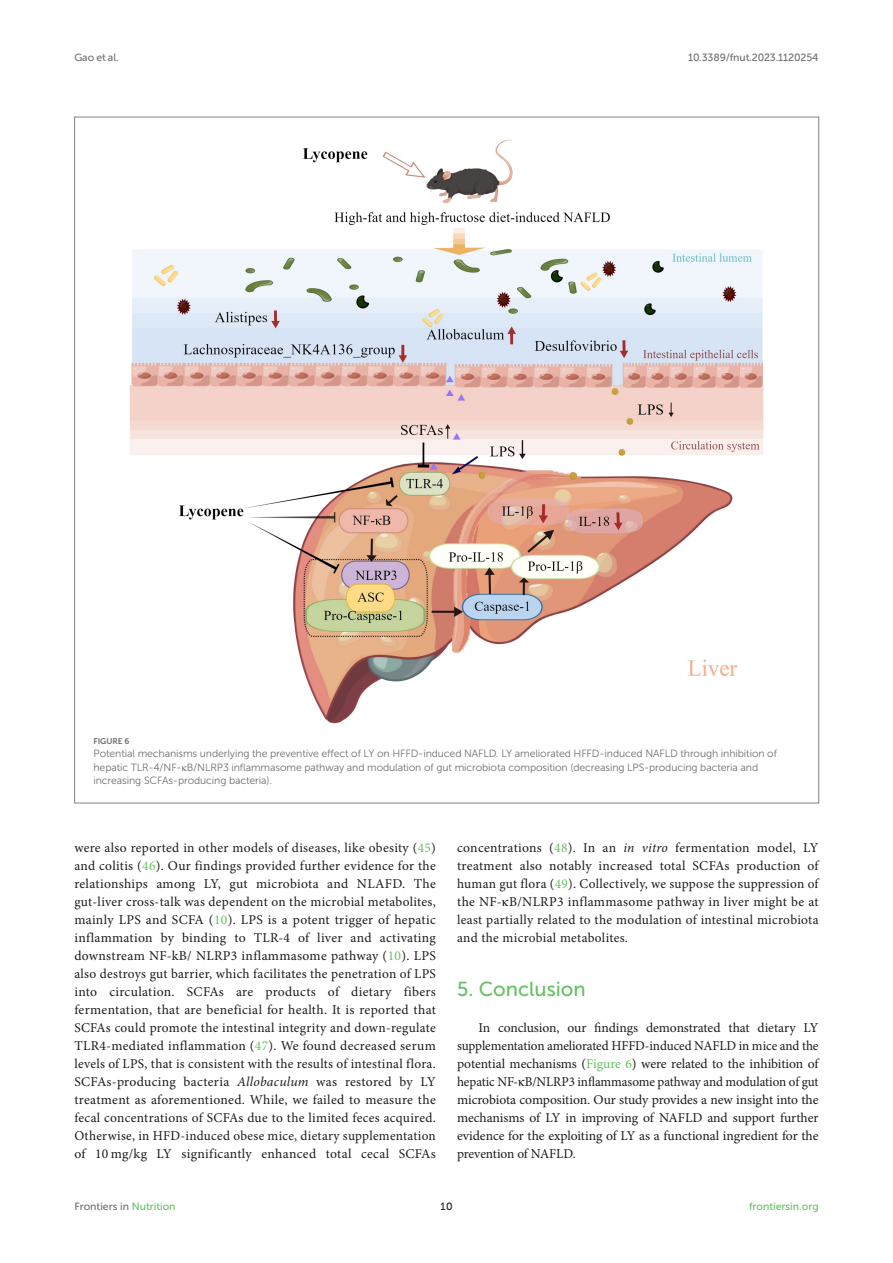
<style>
.page{position:relative;width:893px;height:1263px;background:#fff}
.page>*{position:absolute;margin:0;border:0;box-sizing:border-box;transform-origin:0 0}
.HEAD_1{font:20.25px "Museo Sans 500";color:#65c161}
.TEXT{font:13.5px/18px "Minion Pro";letter-spacing:.025em;color:#1b1c1b;text-align:justify}
.TEXT_FLUSH{font:13.5px/18px "Minion Pro";letter-spacing:-.005em;color:#1b1c1b;text-align:justify}
.FIG_LEG{font:10.5px/13.5px "Museo Sans 300";letter-spacing:-.01em;color:#706f70}
.t1{font:10.5px "Museo Sans 500";letter-spacing:-.015em;color:#706f70}
.t2{font:10.5px "Museo Sans 500";color:#65c161}
.t3{font:10.5px "Museo Sans 500";color:#1b1c1b}
.FIG_HD{font:8.25px "Museo Sans 700";letter-spacing:-.01em;color:#706f70}
.s1{font-family:"STIX General"}
.s2{color:#65c161}
.s3{font-style:italic}
</style>
<div class="page">
<img style="left:129px;top:139px;width:635px;height:585px">
<p class="t1" style="left:74px;top:51px;width:46px">Gao et al.</p>
<p class="t1" style="left:688px;top:51px;width:132px">10.3389/fnut.2023.1120254</p>
<p class="FIG_HD" style="left:94px;top:736px;width:37px">FIGURE 6</p>
<p class="FIG_LEG" style="left:94px;top:747px;width:685px">Potential mechanisms underlying the preventive effect of LY on HFFD-induced NAFLD. LY ameliorated HFFD-induced NAFLD through inhibition of hepatic TLR-4/NF-<span class="s1">κ</span>B/NLRP3 inflammasome pathway and modulation of gut microbiota composition (decreasing LPS-producing bacteria and increasing SCFAs-producing bacteria).</p>
<p class="TEXT" style="left:74px;top:839px;width:363px">were also reported in other models of diseases, like obesity (<span class="s2">45</span>) and colitis (<span class="s2">46</span>). Our findings provided further evidence for the relationships among LY, gut microbiota and NLAFD. The gut-liver cross-talk was dependent on the microbial metabolites, mainly LPS and SCFA (<span class="s2">10</span>). LPS is a potent trigger of hepatic inflammation by binding to TLR-4 of liver and activating downstream NF-kB/ NLRP3 inflammasome pathway (<span class="s2">10</span>). LPS also destroys gut barrier, which facilitates the penetration of LPS into circulation. SCFAs are products of dietary fibers fermentation, that are beneficial for health. It is reported that SCFAs could promote the intestinal integrity and down-regulate TLR4-mediated inflammation (<span class="s2">47</span>). We found decreased serum levels of LPS, that is consistent with the results of intestinal flora.<br>SCFAs-producing bacteria <span class="s3">Allobaculum</span> was restored by LY treatment as aforementioned. While, we failed to measure the fecal concentrations of SCFAs due to the limited feces acquired.<br>Otherwise, in HFD-induced obese mice, dietary supplementation of 10 mg/kg LY significantly enhanced total cecal SCFAs</p>
<p class="TEXT" style="left:457px;top:839px;width:363px">concentrations (<span class="s2">48</span>). In an <span class="s3">in vitro</span> fermentation model, LY treatment also notably increased total SCFAs production of human gut flora (<span class="s2">49</span>). Collectively, we suppose the suppression of the NF-<span class="s1">κ</span>B/NLRP3 inflammasome pathway in liver might be at least partially related to the modulation of intestinal microbiota and the microbial metabolites.</p>
<p class="HEAD_1" style="left:457px;top:978px;width:130px">5. Conclusion</p>
<p class="TEXT_FLUSH" style="left:457px;top:1019px;width:363px;text-indent:21px">In conclusion, our findings demonstrated that dietary LY supplementation ameliorated HFFD-induced NAFLD in mice and the potential mechanisms (<span class="s2">Figure 6</span>) were related to the inhibition of hepatic NF-<span class="s1">κ</span>B/NLRP3 inflammasome pathway and modulation of gut microbiota composition. Our study provides a new insight into the mechanisms of LY in improving of NAFLD and support further evidence for the exploiting of LY as a functional ingredient for the prevention of NAFLD.</p>
<p class="t1" style="left:74px;top:1200px;width:103px">Frontiers in <span class="s2">Nutrition</span></p>
<p class="t3" style="left:440px;top:1200px;width:14px">10</p>
<p class="t2" style="left:749px;top:1200px;width:71px">frontiersin.org</p>
</div>
